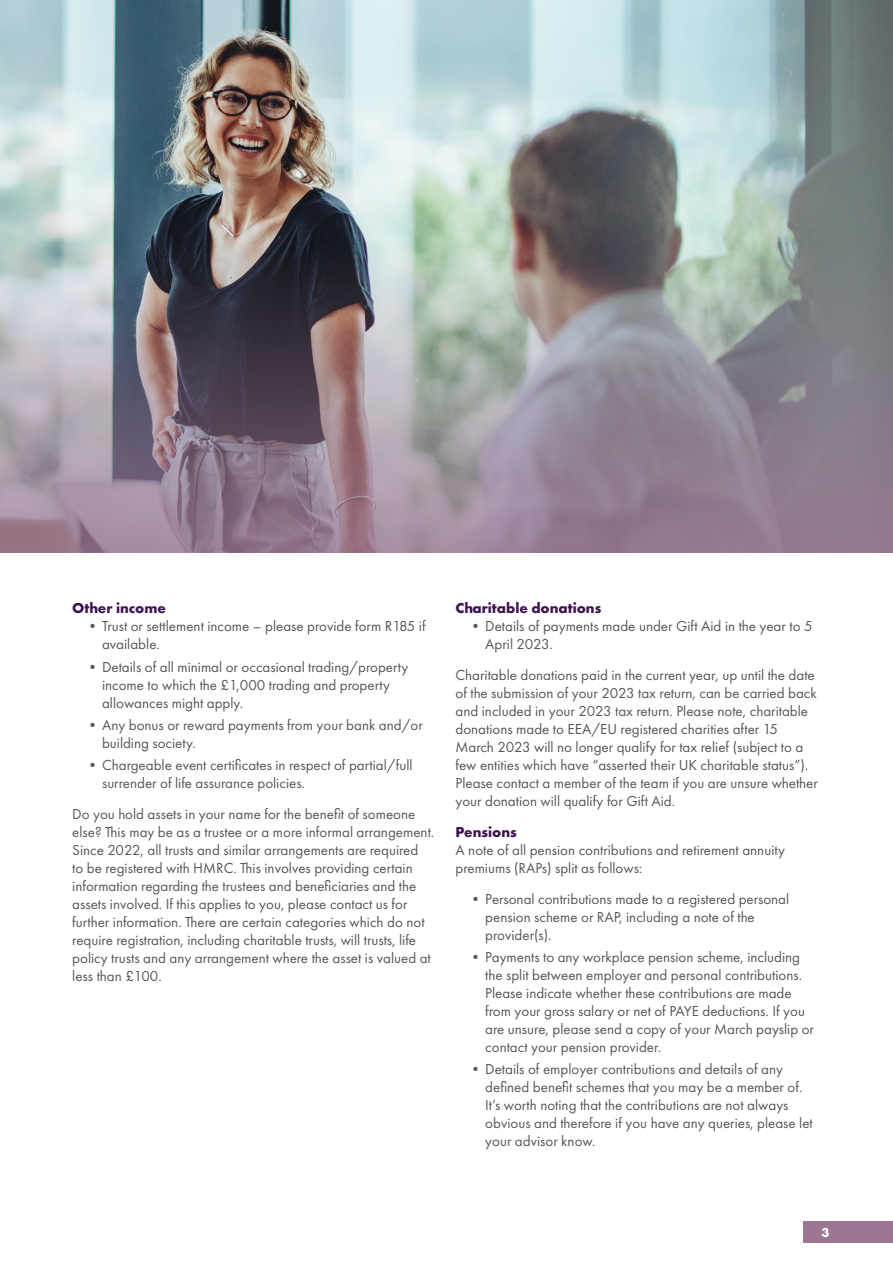
<style>
.page{position:relative;width:893px;height:1263px;background:#fff}
.page>*{position:absolute;margin:0;border:0;box-sizing:border-box;transform-origin:0 0}
.t1{font:15px/18px "Futura PT";color:#575756}
.t2{font:700 15px "Futura PT";color:#3e1151}
.t3{font:700 13.5px "Futura PT";color:#fff}
</style>
<div class="page">
<img style="left:0;top:0;width:893px;height:241px">
<img style="left:0;top:241px;width:893px;height:312px">
<div style="left:804px;top:1221px;width:89px;height:21px;background:#9b7793"></div>
<p class="t2" style="left:72px;top:599px;width:95px">Other income</p>
<p class="t1" style="left:102px;top:617px;width:325px;text-indent:-17px">•Trust or settlement income – please provide form R185 if available.</p>
<p class="t1" style="left:102px;top:657px;width:308px;text-indent:-17px">•Details of all minimal or occasional trading/property income to which the £1,000 trading and property allowances might apply.</p>
<p class="t1" style="left:102px;top:716px;width:322px;text-indent:-17px">•Any bonus or reward payments from your bank and/or building society.</p>
<p class="t1" style="left:102px;top:756px;width:312px;text-indent:-17px">•Chargeable event certificates in respect of partial/full surrender of life assurance policies.</p>
<p class="t1" style="left:72px;top:805px;width:364px">Do you hold assets in your name for the benefit of someone else? This may be as a trustee or a more informal arrangement.<br>Since 2022, all trusts and similar arrangements are required<br>to be registered with HMRC. This involves providing certain information regarding the trustees and beneficiaries and the assets involved. If this applies to you, please contact us for further information. There are certain categories which do not require registration, including charitable trusts, will trusts, life policy trusts and any arrangement where the asset is valued at less than £100.</p>
<p class="t2" style="left:455px;top:599px;width:147px">Charitable donations</p>
<p class="t1" style="left:485px;top:617px;width:329px;text-indent:-17px">•Details of payments made under Gift Aid in the year to 5<br>April 2023.</p>
<p class="t1" style="left:455px;top:666px;width:364px">Charitable donations paid in the current year, up until the date of the submission of your 2023 tax return, can be carried back and included in your 2023 tax return. Please note, charitable donations made to EEA/EU registered charities after 15<br>March 2023 will no longer qualify for tax relief (subject to a few entities which have “asserted their UK charitable status”).<br>Please contact a member of the team if you are unsure whether your donation will qualify for Gift Aid.</p>
<p class="t2" style="left:455px;top:822px;width:63px">Pensions</p>
<p class="t1" style="left:455px;top:841px;width:331px">A note of all pension contributions and retirement annuity premiums (RAPs) split as follows:</p>
<p class="t1" style="left:485px;top:889px;width:306px;text-indent:-17px">•Personal contributions made to a registered personal pension scheme or RAP, including a note of the provider(s).</p>
<p class="t1" style="left:485px;top:948px;width:330px;text-indent:-17px">•Payments to any workplace pension scheme, including the split between employer and personal contributions.<br>Please indicate whether these contributions are made from your gross salary or net of PAYE deductions. If you are unsure, please send a copy of your March payslip or contact your pension provider.</p>
<p class="t1" style="left:485px;top:1060px;width:329px;text-indent:-17px">•Details of employer contributions and details of any defined benefit schemes that you may be a member of.<br>It’s worth noting that the contributions are not always obvious and therefore if you have any queries, please let your advisor know.</p>
<p class="t3" style="left:821px;top:1223px;width:9px">3</p>
</div>
